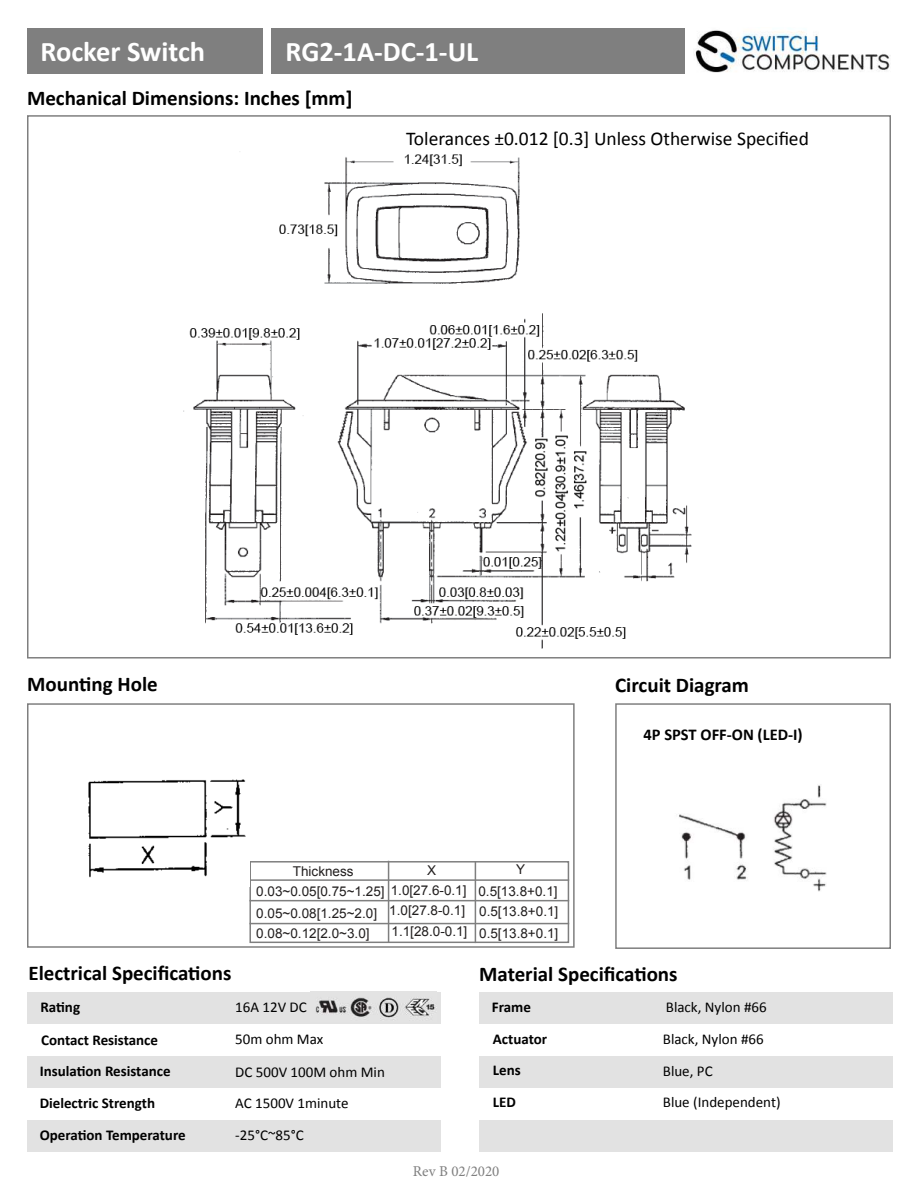
<style>
.page{position:relative;width:918px;height:1188px;background:#fff}
.page>*{position:absolute;margin:0;border:0;box-sizing:border-box;transform-origin:0 0}
.t1{font:700 28.5px "Calibri";color:#fff}
.t2{font:700 21px "Calibri";color:#000}
.t3{font:19.5px "Calibri";color:#000}
.t4{font:700 16.5px "Calibri";color:#000}
.t5{font:15px/32.4px "Calibri";color:#000}
.t6{font:700 15px/32.1px "Calibri";color:#000}
.t7{font:15px "Minion Pro";color:#7f7f7f}
.t8{font:13.5px/21.8px "Arial";color:#221f1f}
</style>
<div class="page">
<img style="left:695px;top:30px;width:196px;height:43px">
<div style="left:27px;top:29px;width:236px;height:45px;background:#7f7f7f"></div>
<div style="left:27px;top:703px;width:548px;height:245px;border:2px solid #7f7f7f"></div>
<div style="left:615px;top:703px;width:276px;height:246px;border:2px solid #7f7f7f"></div>
<div style="left:27px;top:992px;width:414px;height:31px;background:#e2e2e2"></div>
<div style="left:479px;top:992px;width:414px;height:31px;background:#e2e2e2"></div>
<div style="left:27px;top:1056px;width:414px;height:32px;background:#e2e2e2"></div>
<div style="left:479px;top:1056px;width:414px;height:32px;background:#e2e2e2"></div>
<div style="left:27px;top:1120px;width:414px;height:32px;background:#e2e2e2"></div>
<div style="left:479px;top:1120px;width:414px;height:32px;background:#e2e2e2"></div>
<div style="left:271px;top:28px;width:414px;height:46px;background:#7f7f7f"></div>
<img style="left:315px;top:997px;width:120px;height:22px">
<div style="left:249px;top:861px;width:320px;height:82px;border:2px solid #7f7f7f"></div>
<hr style="left:249px;top:879px;width:320px;height:2px;background:#7f7f7f">
<hr style="left:249px;top:900px;width:320px;height:1px;background:#7f7f7f">
<hr style="left:249px;top:923px;width:320px;height:1px;background:#7f7f7f">
<hr style="left:388px;top:861px;width:1px;height:82px;background:#7f7f7f">
<hr style="left:475px;top:861px;width:1px;height:82px;background:#7f7f7f">
<img style="left:88px;top:779px;width:158px;height:99px">
<img style="left:679px;top:784px;width:148px;height:108px">
<img style="left:183px;top:151px;width:509px;height:498px">
<h1 class="t1" style="left:40px;top:31px;width:166px">Rocker Switch</h1>
<h1 class="t1" style="left:286px;top:31px;width:194px">RG2-1A-DC-1-UL</h1>
<h2 class="t2" style="left:27px;top:90px;width:327px">Mechanical Dimensions: Inches [mm]</h2>
<h3 class="t3" style="left:406px;top:126px;width:404px">Tolerances ±0.012 [0.3] Unless Otherwise Speci昀椀ed</h3>
<h2 class="t2" style="left:27px;top:669px;width:132px">Moun琀椀ng Hole</h2>
<h2 class="t2" style="left:615px;top:671px;width:135px">Circuit Diagram</h2>
<p class="t8" style="left:293px;top:862px;width:62px">Thickness</p>
<p class="t8" style="left:427px;top:861px;width:11px">X</p>
<p class="t8" style="left:516px;top:860px;width:11px">Y</p>
<p class="t8" style="left:391px;top:880px;width:77px">1.0[27.6-0.1]</p>
<p class="t8" style="left:256px;top:882px;width:130px">0.03~0.05[0.75~1.25]<br>0.05~0.08[1.25~2.0]</p>
<p class="t8" style="left:256px;top:924px;width:115px">0.08~0.12[2.0~3.0]</p>
<p class="t8" style="left:389px;top:901px;width:77px">1.0[27.8-0.1]</p>
<p class="t8" style="left:392px;top:922px;width:77px">1.1[28.0-0.1]</p>
<p class="t8" style="left:478px;top:881px;width:81px">0.5[13.8+0.1]</p>
<p class="t8" style="left:479px;top:902px;width:81px">0.5[13.8+0.1]</p>
<p class="t8" style="left:479px;top:923px;width:81px">0.5[13.8+0.1]</p>
<p class="t4" style="left:644px;top:728px;width:161px">4P SPST OFF-ON (LED-I)</p>
<h2 class="t2" style="left:28px;top:958px;width:205px">Electrical Speci昀椀ca琀椀ons</h2>
<h2 class="t2" style="left:479px;top:959px;width:200px">Material Speci昀椀ca琀椀ons</h2>
<p class="t6" style="left:40px;top:990px;width:41px">Ra琀椀ng</p>
<p class="t6" style="left:492px;top:992px;width:41px">Frame</p>
<p class="t6" style="left:41px;top:1023px;width:118px">Contact Resistance</p>
<p class="t5" style="left:235px;top:992px;width:73px">16A 12V DC</p>
<p class="t5" style="left:235px;top:1024px;width:90px">50m ohm Max</p>
<p class="t6" style="left:493px;top:1025px;width:56px;line-height:30.9px">Actuator<br>Lens</p>
<p class="t6" style="left:493px;top:1087px;width:25px">LED</p>
<p class="t6" style="left:40px;top:1055px;width:148px">Insula琀椀on Resistance<br>Dielectric Strength<br>Opera琀椀on Temperature</p>
<p class="t5" style="left:235px;top:1057px;width:151px">DC 500V 100M ohm Min</p>
<p class="t5" style="left:235px;top:1089px;width:115px;line-height:32px">AC 1500V 1minute -25°C~85°C</p>
<p class="t7" style="left:413px;top:1162px;width:88px">Rev B 02/2020</p>
<p class="t5" style="left:666px;top:992px;width:102px">Black, Nylon #66</p>
<p class="t5" style="left:663px;top:1024px;width:102px">Black, Nylon #66<br>Blue, PC</p>
<p class="t5" style="left:663px;top:1085px;width:119px">Blue (Independent)</p>
</div>
